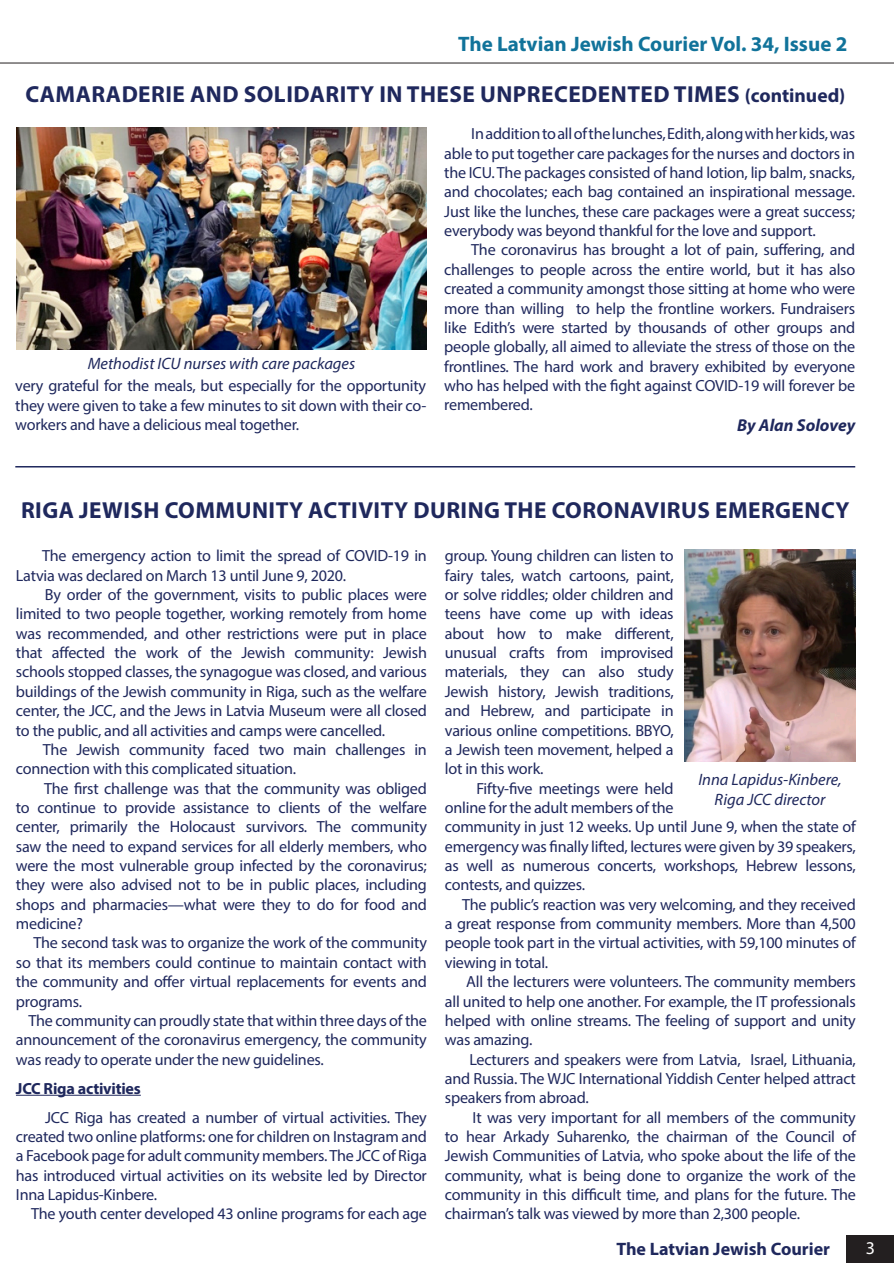
<style>
.page{position:relative;width:894px;height:1263px;background:#fff}
.page>*{position:absolute;margin:0;border:0;box-sizing:border-box;transform-origin:0 0}
.t1{font:700 23.25px "Myriad Pro";letter-spacing:.02em;color:#1f285d}
.t2{font:700 21px "Myriad Pro";color:#11739a}
.t3{font:700 18px "Myriad Pro";color:#1f285d}
.t4{font:18px "Myriad Pro";color:#fff}
.body{font:italic 700 17.25px "Myriad Pro";color:#1f285d}
.t5{font:italic 16.5px "Myriad Pro";color:#1f285d}
.body-2{font:16.2px/19.4px "Myriad Pro";letter-spacing:-.015em;color:#1f285d;text-align:justify}
.body-3{font:700 16.2px "Myriad Pro";letter-spacing:-.015em;color:#1f285d}
.s1{font-size:19.5px}
</style>
<div class="page">
<div style="left:845px;top:1236px;width:48px;height:27px;background:#231f20"></div>
<hr style="left:0;top:63px;width:893px;height:1px;background:#231f20">
<img style="left:16px;top:127px;width:411px;height:222px">
<hr style="left:15px;top:466px;width:839px;height:1px;background:#1f285d">
<hr style="left:16px;top:1094px;width:125px;height:1px;background:#1f285d">
<img style="left:684px;top:549px;width:171px;height:212px">
<p class="t2" style="left:458px;top:30px;width:390px">The Latvian Jewish Courier Vol. 34, Issue 2</p>
<p class="t1" style="left:25px;top:79px;width:821px">CAMARADERIE AND SOLIDARITY IN THESE UNPRECEDENTED TIMES <span class="s1">(continued)</span></p>
<p class="t5" style="left:88px;top:353px;width:269px">Methodist ICU nurses with care packages</p>
<p class="body-2" style="left:15px;top:376px;width:412px">very grateful for the meals, but especially for the opportunity they were given to take a few minutes to sit down with their co&shy;workers and have a delicious meal together.</p>
<p class="body-2" style="left:444px;top:124px;width:412px;text-indent:27px">In addition to all of the lunches, Edith, along with her kids, was able to put together care packages for the nurses and doctors in the ICU. The packages consisted of hand lotion, lip balm, snacks, and chocolates; each bag contained an inspirational message.<br>Just like the lunches, these care packages were a great success; everybody was beyond thankful for the love and support.</p>
<p class="body-2" style="left:444px;top:240px;width:412px;text-indent:27px">The coronavirus has brought a lot of pain, suffering, and challenges to people across the entire world, but it has also created a community amongst those sitting at home who were more than willing to help the frontline workers. Fundraisers like Edith’s were started by thousands of other groups and people globally, all aimed to alleviate the stress of those on the frontlines. The hard work and bravery exhibited by everyone who has helped with the fight against COVID-19 will forever be remembered.</p>
<p class="body" style="left:736px;top:414px;width:119px">By Alan Solovey</p>
<p class="t1" style="left:21px;top:494px;width:829px">RIGA JEWISH COMMUNITY ACTIVITY DURING THE CORONAVIRUS EMERGENCY</p>
<p class="body-2" style="left:16px;top:546px;width:412px;text-indent:26px">The emergency action to limit the spread of COVID-19 in<br>Latvia was declared on March 13 until June 9, 2020.</p>
<p class="body-2" style="left:16px;top:584px;width:412px;text-indent:29px">By order of the government, visits to public places were limited to two people together, working remotely from home was recommended, and other restrictions were put in place that affected the work of the Jewish community: Jewish schools stopped classes, the synagogue was closed, and various buildings of the Jewish community in Riga, such as the welfare center, the JCC, and the Jews in Latvia Museum were all closed to the public, and all activities and camps were cancelled.</p>
<p class="body-2" style="left:16px;top:739px;width:412px;text-indent:27px">The Jewish community faced two main challenges in connection with this complicated situation.</p>
<p class="body-2" style="left:16px;top:778px;width:412px;text-indent:28px">The first challenge was that the community was obliged to continue to provide assistance to clients of the welfare center, primarily the Holocaust survivors. The community saw the need to expand services for all elderly members, who were the most vulnerable group infected by the coronavirus; they were also advised not to be in public places, including shops and pharmacies—what were they to do for food and</p>
<p class="body-2" style="left:16px;top:913px;width:69px">medicine?</p>
<p class="body-2" style="left:16px;top:933px;width:412px;text-indent:17px">The second task was to organize the work of the community so that its members could continue to maintain contact with the community and offer virtual replacements for events and programs.</p>
<p class="body-2" style="left:16px;top:1010px;width:412px;text-indent:13px">The community can proudly state that within three days of the announcement of the coronavirus emergency, the community was ready to operate under the new guidelines.</p>
<p class="body-3" style="left:16px;top:1077px;width:126px">JCC Riga activities</p>
<p class="body-2" style="left:16px;top:1107px;width:412px;text-indent:29px">JCC Riga has created a number of virtual activities. They created two online platforms: one for children on Instagram and a Facebook page for adult community members. The JCC of Riga has introduced virtual activities on its website led by Director Inna Lapidus-Kinbere.</p>
<p class="body-2" style="left:31px;top:1204px;width:397px">The youth center developed 43 online programs for each age</p>
<p class="body-2" style="left:445px;top:546px;width:230px">group. Young children can listen to fairy tales, watch cartoons, paint, or solve riddles; older children and teens have come up with ideas about how to make different, unusual crafts from improvised materials, they can also study Jewish history, Jewish traditions, and Hebrew, and participate in various online competitions. BBYO, a Jewish teen movement, helped a lot in this work.</p>
<p class="body-2" style="left:445px;top:778px;width:412px;text-align:left;text-indent:31px">Fifty-five meetings were held<br>online for the adult members of the<br>community in just 12 weeks. Up until June 9, when the state of emergency was finally lifted, lectures were given by 39 speakers, as well as numerous concerts, workshops, Hebrew lessons, contests, and quizzes.</p>
<p class="body-2" style="left:445px;top:894px;width:412px;text-indent:17px">The public’s reaction was very welcoming, and they received a great response from community members. More than 4,500 people took part in the virtual activities, with 59,100 minutes of viewing in total.</p>
<p class="body-2" style="left:445px;top:971px;width:412px;text-indent:21px">All the lecturers were volunteers. The community members all united to help one another. For example, the IT professionals helped with online streams. The feeling of support and unity was amazing.</p>
<p class="body-2" style="left:445px;top:1049px;width:412px;text-indent:24px">Lecturers and speakers were from Latvia, Israel, Lithuania, and Russia. The WJC International Yiddish Center helped attract speakers from abroad.</p>
<p class="body-2" style="left:445px;top:1107px;width:412px;text-indent:28px">It was very important for all members of the community to hear Arkady Suharenko, the chairman of the Council of Jewish Communities of Latvia, who spoke about the life of the community, what is being done to organize the work of the community in this difficult time, and plans for the future. The chairman’s talk was viewed by more than 2,300 people.</p>
<p class="t5" style="left:698px;top:769px;width:145px">Inna Lapidus-Kinbere,</p>
<p class="t5" style="left:714px;top:789px;width:112px">Riga JCC director</p>
<p class="t3" style="left:616px;top:1236px;width:215px">The Latvian Jewish Courier</p>
<p class="t4" style="left:865px;top:1236px;width:11px">3</p>
</div>
